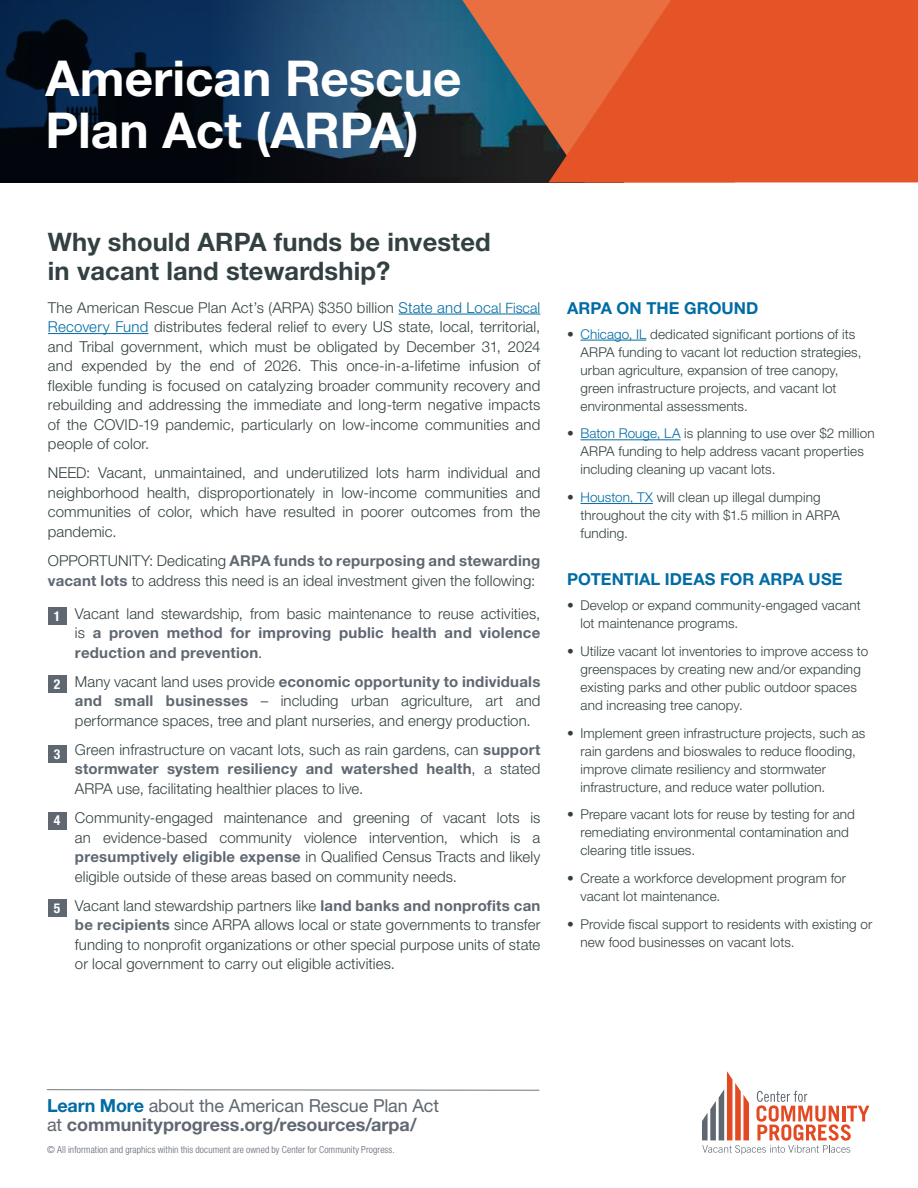
<style>
.page{position:relative;width:918px;height:1188px;background:#fff}
.page>*{position:absolute;margin:0;border:0;box-sizing:border-box;transform-origin:0 0}
.t1{font:700 49.5px/52.5px "Helvetica Neue LT Std";color:#fff}
.t2{font:700 25.5px/28.5px "Helvetica Neue LT Std";letter-spacing:.005em;color:#334041}
.t3{font:700 18px/19.5px "Helvetica Neue LT Std";color:#5f6771}
.t4{font:700 16.5px "Helvetica Neue LT Std";letter-spacing:.005em;color:#006ba4}
.t5{font:300 15px/19.5px "Helvetica Neue LT Std";letter-spacing:.005em;color:#334041;text-align:justify}
.t6{font:700 15px/19.5px "Helvetica Neue LT Std";letter-spacing:.015em;color:#5f6771;text-align:justify}
.t7{font:300 13.5px/18px "Helvetica Neue LT Std";letter-spacing:.01em;color:#334041}
.t8{font:300 condensed 9.75px "Helvetica Neue LT Std";letter-spacing:.01em;color:#5f6771}
.s1{color:#006ba4}
.s2{font-size:14.25px;color:#006ba4}
.s3{font-weight:700;color:#5f6771}
.s4{font-weight:300;color:#334041}
.s5{font-weight:400}
</style>
<div class="page">
<img style="left:0;top:0;width:452px;height:182px">
<svg style="left:452px;top:0;width:97px;height:182px;background:#5d5451"></svg>
<svg style="left:549px;top:0;width:369px;height:182px;background:#e4572a"></svg>
<hr style="left:580px;top:340px;width:66px;height:1px;background:#006ba4">
<hr style="left:580px;top:439px;width:101px;height:1px;background:#006ba4">
<hr style="left:580px;top:503px;width:73px;height:1px;background:#006ba4">
<hr style="left:399px;top:314px;width:92px;height:1px;background:#006ba4">
<hr style="left:491px;top:314px;width:47px;height:1px;background:#006ba4">
<hr style="left:48px;top:333px;width:100px;height:1px;background:#006ba4">
<div style="left:48px;top:607px;width:18px;height:18px;background:#5f6771"></div>
<div style="left:48px;top:675px;width:18px;height:18px;background:#5f6771"></div>
<div style="left:48px;top:745px;width:18px;height:17px;background:#5f6771"></div>
<div style="left:48px;top:812px;width:18px;height:17px;background:#5f6771"></div>
<div style="left:48px;top:900px;width:18px;height:17px;background:#5f6771"></div>
<svg style="left:46px;top:1089px;width:494px;height:2px"></svg>
<svg style="left:702px;top:1071px;width:167px;height:84px"></svg>
<h1 class="t1" style="left:46px;top:51px;width:418px">American Rescue<br>Plan Act (ARPA)</h1>
<h2 class="t2" style="left:48px;top:227px;width:444px">Why should ARPA funds be invested in vacant land stewardship?</h2>
<p class="t5" style="left:48px;top:297px;width:494px">The American Rescue Plan Act’s (ARPA) $350 billion <span class="s1">State and Loc</span><span class="s2">al Fisca</span><span class="s1">l Recovery Fund</span> distributes federal relief to every US state, local, territorial, and Tribal government, which must be obligated by December 31, 2024 and expended by the end of 2026. This once-in-a-lifetime infusion of flexible funding is focused on catalyzing broader community recovery and rebuilding and addressing the immediate and long-term negative impacts of the COVID-19 pandemic, particularly on low-income communities and people of color.</p>
<p class="t5" style="left:48px;top:463px;width:494px">NEED: Vacant, unmaintained, and underutilized lots harm individual and neighborhood health, disproportionately in low-income communities and communities of color, which have resulted in poorer outcomes from the pandemic.</p>
<p class="t5" style="left:48px;top:551px;width:494px">OPPORTUNITY: Dedicating <span class="s3">ARPA funds to repurposing and stewarding vacant lots</span> to address this need is an ideal investment given the following:</p>
<p class="t6" style="left:75px;top:603px;width:467px;text-indent:-21px"><sub>1</sub> <span class="s4">Vacant land stewardship, from basic maintenance to reuse activities, is</span> a proven method for improving public health and violence reduction and prevention<span class="s4">.</span></p>
<p class="t5" style="left:75px;top:671px;width:467px;text-indent:-21px"><sub>2</sub> Many vacant land uses provide <span class="s3">economic opportunity to individuals and small businesses</span> – including urban agriculture, art and performance spaces, tree and plant nurseries, and energy production.</p>
<p class="t5" style="left:75px;top:740px;width:467px;text-indent:-21px"><sub>3</sub> Green infrastructure on vacant lots, such as rain gardens, can <span class="s3">support stormwater system resiliency and watershed health</span>, a stated ARPA use, facilitating healthier places to live.</p>
<p class="t5" style="left:75px;top:808px;width:467px;text-indent:-21px"><sub>4</sub> Community-engaged maintenance and greening of vacant lots is an evidence-based community violence intervention, which is a <span class="s3">presumptively eligible expense</span> in Qualified Census Tracts and likely eligible outside of these areas based on community needs.</p>
<p class="t5" style="left:75px;top:895px;width:467px;text-indent:-21px"><sub>5</sub> Vacant land stewardship partners like <span class="s3">land banks and nonprofits can be recipients</span> since ARPA allows local or state governments to transfer funding to nonprofit organizations or other special purpose units of state or local government to carry out eligible activities.</p>
<p class="t4" style="left:567px;top:298px;width:193px">ARPA ON THE GROUND</p>
<p class="t7" style="left:580px;top:325px;width:283px;text-indent:-14px">• <span class="s1">Chicago, IL</span> dedicated significant portions of its ARPA funding to vacant lot reduction strategies, urban agriculture, expansion of tree canopy, green infrastructure projects, and vacant lot environmental assessments.</p>
<p class="t7" style="left:580px;top:424px;width:296px;text-indent:-14px">• <span class="s1">Baton Rouge, LA</span> is planning to use over $2 million<br>ARPA funding to help address vacant properties including cleaning up vacant lots.</p>
<p class="t7" style="left:580px;top:488px;width:261px;text-indent:-14px">• <span class="s1">Houston, TX</span> will clean up illegal dumping throughout the city with $1.5 million in ARPA funding.</p>
<p class="t4" style="left:567px;top:569px;width:277px">POTENTIAL IDEAS FOR ARPA USE</p>
<p class="t7" style="left:580px;top:596px;width:282px;text-indent:-14px">• Develop or expand community-engaged vacant lot maintenance programs.</p>
<p class="t7" style="left:580px;top:642px;width:289px;text-indent:-14px">• Utilize vacant lot inventories to improve access to greenspaces by creating new and/or expanding existing parks and other public outdoor spaces and increasing tree canopy.</p>
<p class="t7" style="left:580px;top:723px;width:286px;text-indent:-14px">• Implement green infrastructure projects, such as rain gardens and bioswales to reduce flooding, improve climate resiliency and stormwater infrastructure, and reduce water pollution.</p>
<p class="t7" style="left:580px;top:805px;width:276px;text-indent:-14px">• Prepare vacant lots for reuse by testing for and remediating environmental contamination and clearing title issues.</p>
<p class="t7" style="left:580px;top:869px;width:267px;text-indent:-14px">• Create a workforce development program for vacant lot maintenance.</p>
<p class="t7" style="left:580px;top:915px;width:293px;text-indent:-14px">• Provide fiscal support to residents with existing or new food businesses on vacant lots.</p>
<p class="t3" style="left:47px;top:1095px;width:394px"><span class="s1">Learn More</span> <span class="s5">about the American Rescue Plan Act at</span> communityprogress.org/resources/arpa/</p>
<p class="t8" style="left:47px;top:1144px;width:349px">© All information and graphics within this document are owned by Center for Community Progress.</p>
</div>
